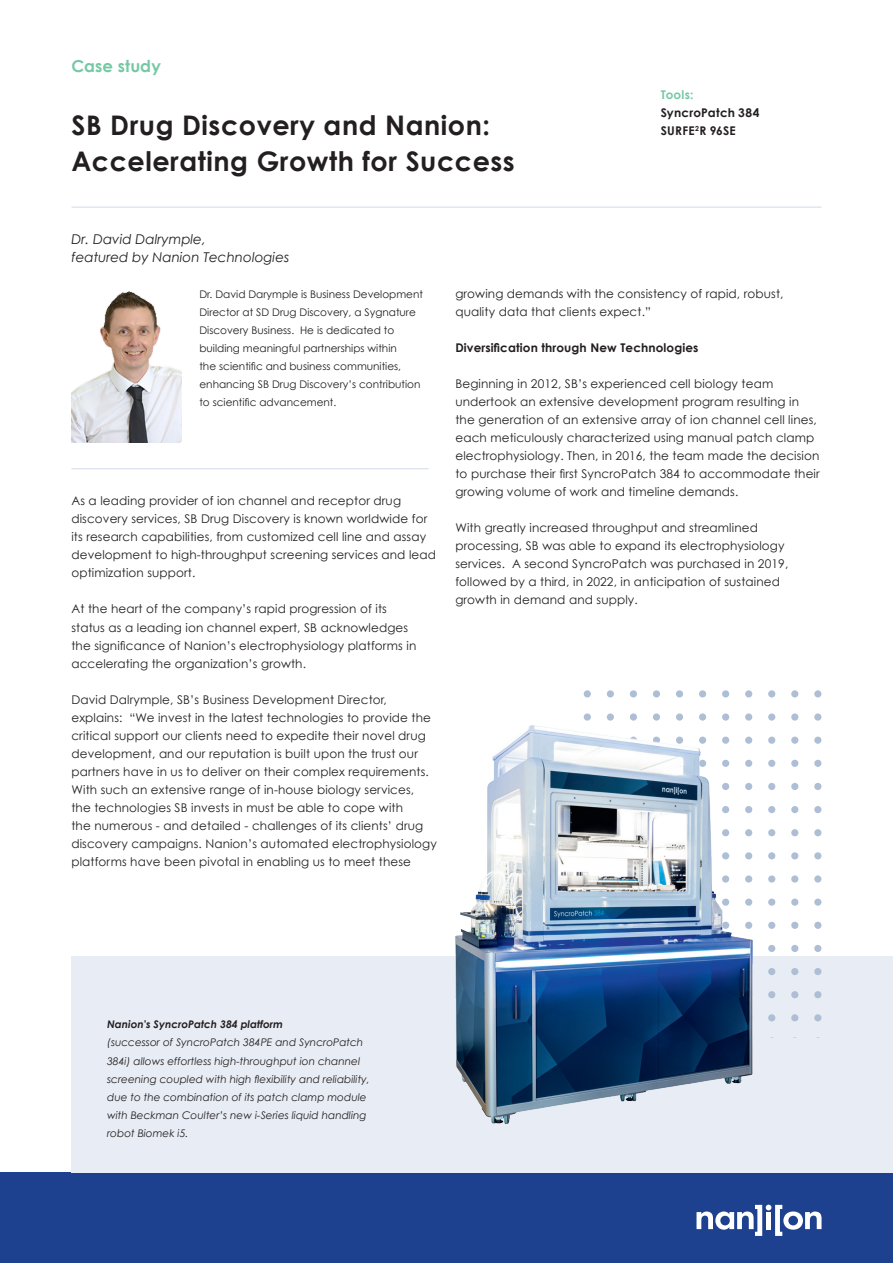
<style>
.page{position:relative;width:893px;height:1263px;background:#fff}
.page>*{position:absolute;margin:0;border:0;box-sizing:border-box;transform-origin:0 0}
.Sub-heading{font:700 27px/36.2px "Century Gothic";letter-spacing:.02em;color:#231f20}
.Product_headline{font:700 16.5px "Century Gothic";letter-spacing:.01em;color:#76c8a5}
.Writer{font:italic 13.5px "Century Gothic";color:#231f20}
.Body_copy{font:12px/18px "Century Gothic";letter-spacing:.01em;color:#231f20}
.Body_copy-2{font:700 12px "Century Gothic";letter-spacing:.01em;color:#231f20}
.Product_headline-2{font:700 12px/18px "Century Gothic";letter-spacing:.02em;color:#231f20}
.Picture_text_body{font:italic 10.5px/18px "Century Gothic";color:#231f20}
.Picture_text_body-2{font:10.5px/18px "Century Gothic";color:#231f20}
.s1{color:#76c8a5}
.s2{font-weight:700}
</style>
<div class="page">
<div style="left:0;top:1173px;width:893px;height:90px;background:#1d418e"></div>
<div style="left:71px;top:956px;width:822px;height:217px;background:#e8ecf4"></div>
<img style="left:71px;top:291px;width:111px;height:151px">
<hr style="left:71px;top:207px;width:750px;height:1px;background:#d2d9e8">
<hr style="left:71px;top:468px;width:358px;height:1px;background:#d2d9e8">
<div style="left:584px;top:690px;width:7px;height:7px;background:#aebed5;border-radius:50%"></div>
<div style="left:607px;top:690px;width:7px;height:7px;background:#aebed5;border-radius:50%"></div>
<div style="left:630px;top:690px;width:7px;height:7px;background:#aebed5;border-radius:50%"></div>
<div style="left:653px;top:690px;width:7px;height:7px;background:#aebed5;border-radius:50%"></div>
<div style="left:676px;top:690px;width:7px;height:7px;background:#aebed5;border-radius:50%"></div>
<div style="left:699px;top:690px;width:7px;height:7px;background:#aebed5;border-radius:50%"></div>
<div style="left:722px;top:690px;width:7px;height:7px;background:#aebed5;border-radius:50%"></div>
<div style="left:745px;top:690px;width:7px;height:7px;background:#aebed5;border-radius:50%"></div>
<div style="left:768px;top:690px;width:7px;height:7px;background:#aebed5;border-radius:50%"></div>
<div style="left:791px;top:690px;width:7px;height:7px;background:#aebed5;border-radius:50%"></div>
<div style="left:814px;top:690px;width:7px;height:7px;background:#aebed5;border-radius:50%"></div>
<div style="left:768px;top:713px;width:7px;height:8px;background:#aebed5;border-radius:50%"></div>
<div style="left:791px;top:713px;width:7px;height:8px;background:#aebed5;border-radius:50%"></div>
<div style="left:814px;top:713px;width:7px;height:8px;background:#aebed5;border-radius:50%"></div>
<div style="left:768px;top:737px;width:7px;height:7px;background:#aebed5;border-radius:50%"></div>
<div style="left:791px;top:737px;width:7px;height:7px;background:#aebed5;border-radius:50%"></div>
<div style="left:814px;top:737px;width:7px;height:7px;background:#aebed5;border-radius:50%"></div>
<div style="left:768px;top:760px;width:7px;height:7px;background:#aebed5;border-radius:50%"></div>
<div style="left:791px;top:760px;width:7px;height:7px;background:#aebed5;border-radius:50%"></div>
<div style="left:814px;top:760px;width:7px;height:7px;background:#aebed5;border-radius:50%"></div>
<div style="left:768px;top:783px;width:7px;height:7px;background:#aebed5;border-radius:50%"></div>
<div style="left:791px;top:783px;width:7px;height:7px;background:#aebed5;border-radius:50%"></div>
<div style="left:814px;top:783px;width:7px;height:7px;background:#aebed5;border-radius:50%"></div>
<div style="left:768px;top:806px;width:7px;height:7px;background:#aebed5;border-radius:50%"></div>
<div style="left:791px;top:806px;width:7px;height:7px;background:#aebed5;border-radius:50%"></div>
<div style="left:814px;top:806px;width:7px;height:7px;background:#aebed5;border-radius:50%"></div>
<div style="left:768px;top:829px;width:7px;height:7px;background:#aebed5;border-radius:50%"></div>
<div style="left:791px;top:829px;width:7px;height:7px;background:#aebed5;border-radius:50%"></div>
<div style="left:814px;top:829px;width:7px;height:7px;background:#aebed5;border-radius:50%"></div>
<div style="left:768px;top:852px;width:7px;height:7px;background:#aebed5;border-radius:50%"></div>
<div style="left:791px;top:852px;width:7px;height:7px;background:#aebed5;border-radius:50%"></div>
<div style="left:814px;top:852px;width:7px;height:7px;background:#aebed5;border-radius:50%"></div>
<div style="left:768px;top:875px;width:7px;height:7px;background:#aebed5;border-radius:50%"></div>
<div style="left:791px;top:875px;width:7px;height:7px;background:#aebed5;border-radius:50%"></div>
<div style="left:814px;top:875px;width:7px;height:7px;background:#aebed5;border-radius:50%"></div>
<div style="left:768px;top:898px;width:7px;height:8px;background:#aebed5;border-radius:50%"></div>
<div style="left:791px;top:898px;width:7px;height:8px;background:#aebed5;border-radius:50%"></div>
<div style="left:814px;top:898px;width:7px;height:8px;background:#aebed5;border-radius:50%"></div>
<div style="left:768px;top:922px;width:7px;height:7px;background:#aebed5;border-radius:50%"></div>
<div style="left:791px;top:922px;width:7px;height:7px;background:#aebed5;border-radius:50%"></div>
<div style="left:814px;top:922px;width:7px;height:7px;background:#aebed5;border-radius:50%"></div>
<div style="left:768px;top:945px;width:7px;height:7px;background:#aebed5;border-radius:50%"></div>
<div style="left:791px;top:945px;width:7px;height:7px;background:#aebed5;border-radius:50%"></div>
<div style="left:814px;top:945px;width:7px;height:7px;background:#aebed5;border-radius:50%"></div>
<div style="left:768px;top:968px;width:7px;height:7px;background:#aebed5;border-radius:50%"></div>
<div style="left:791px;top:968px;width:7px;height:7px;background:#aebed5;border-radius:50%"></div>
<div style="left:814px;top:968px;width:7px;height:7px;background:#aebed5;border-radius:50%"></div>
<div style="left:768px;top:991px;width:7px;height:7px;background:#aebed5;border-radius:50%"></div>
<div style="left:791px;top:991px;width:7px;height:7px;background:#aebed5;border-radius:50%"></div>
<div style="left:814px;top:991px;width:7px;height:7px;background:#aebed5;border-radius:50%"></div>
<div style="left:768px;top:1014px;width:7px;height:7px;background:#aebed5;border-radius:50%"></div>
<div style="left:791px;top:1014px;width:7px;height:7px;background:#aebed5;border-radius:50%"></div>
<div style="left:814px;top:1014px;width:7px;height:7px;background:#aebed5;border-radius:50%"></div>
<img style="left:455px;top:713px;width:315px;height:411px">
<svg style="left:696px;top:1205px;width:125px;height:31px"></svg>
<p class="Product_headline" style="left:71px;top:54px;width:91px">Case study</p>
<p class="Sub-heading" style="left:71px;top:106px;width:445px">SB Drug Discovery and Nanion:<br>Accelerating Growth for Success</p>
<p class="Product_headline-2" style="left:661px;top:85px;width:100px"><span class="s1">Tools:<br></span>SyncroPatch 384<br>SURFE<sup>2</sup>R 96SE</p>
<p class="Writer" style="left:71px;top:229px;width:136px">Dr. David Dalrymple,</p>
<p class="Writer" style="left:71px;top:247px;width:219px">featured by Nanion Technologies</p>
<p class="Picture_text_body-2" style="left:199px;top:285px;width:225px">Dr. David Darymple is Business Development Director at SD Drug Discovery, a Sygnature Discovery Business. He is dedicated to building meaningful partnerships within<br>the scientific and business communities, enhancing SB Drug Discovery’s contribution to scientific advancement.</p>
<p class="Body_copy" style="left:71px;top:492px;width:366px">As a leading provider of ion channel and receptor drug discovery services, SB Drug Discovery is known worldwide for its research capabilities, from customized cell line and assay development to high-throughput screening services and lead optimization support.</p>
<p class="Body_copy" style="left:71px;top:600px;width:346px">At the heart of the company’s rapid progression of its status as a leading ion channel expert, SB acknowledges the significance of Nanion’s electrophysiology platforms in accelerating the organization’s growth.</p>
<p class="Body_copy" style="left:71px;top:690px;width:367px">David Dalrymple, SB’s Business Development Director, explains: “We invest in the latest technologies to provide the critical support our clients need to expedite their novel drug development, and our reputation is built upon the trust our partners have in us to deliver on their complex requirements.<br>With such an extensive range of in-house biology services,<br>the technologies SB invests in must be able to cope with<br>the numerous - and detailed - challenges of its clients’ drug discovery campaigns. Nanion’s automated electrophysiology platforms have been pivotal in enabling us to meet these</p>
<p class="Body_copy" style="left:455px;top:284px;width:330px">growing demands with the consistency of rapid, robust, quality data that clients expect.”</p>
<p class="Body_copy-2" style="left:455px;top:338px;width:245px">Diversification through New Technologies</p>
<p class="Body_copy" style="left:455px;top:374px;width:366px">Beginning in 2012, SB’s experienced cell biology team undertook an extensive development program resulting in the generation of an extensive array of ion channel cell lines, each meticulously characterized using manual patch clamp electrophysiology. Then, in 2016, the team made the decision to purchase their first SyncroPatch 384 to accommodate their growing volume of work and timeline demands.</p>
<p class="Body_copy" style="left:455px;top:519px;width:334px">With greatly increased throughput and streamlined processing, SB was able to expand its electrophysiology services. A second SyncroPatch was purchased in 2019, followed by a third, in 2022, in anticipation of sustained growth in demand and supply.</p>
<p class="Picture_text_body" style="left:107px;top:1015px;width:264px"><span class="s2">Nanion's SyncroPatch 384 platform<br></span>(successor of SyncroPatch 384PE and SyncroPatch 384i) allows effortless high-throughput ion channel screening coupled with high flexibility and reliability, due to the combination of its patch clamp module with Beckman Coulter’s new i-Series liquid handling robot Biomek i5.</p>
</div>
